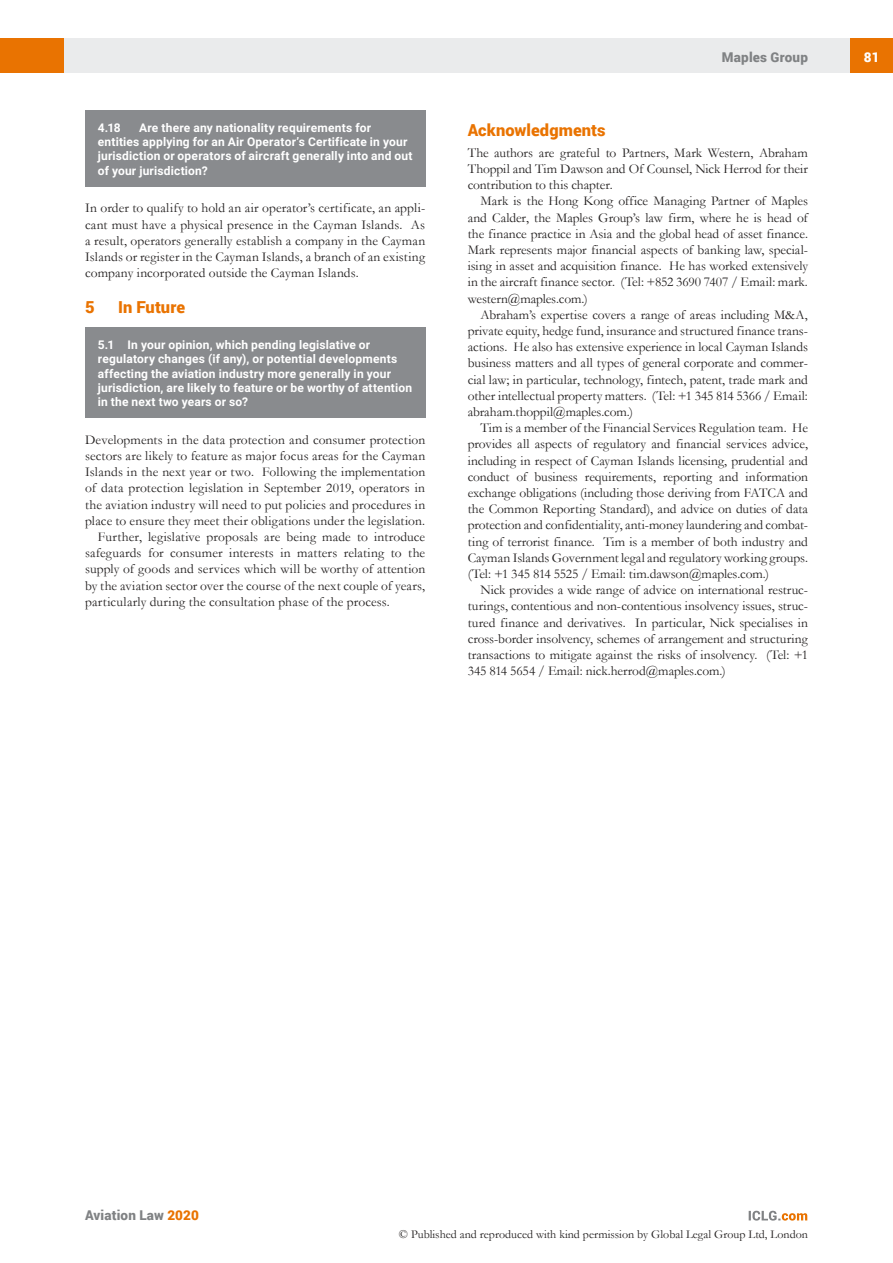
<style>
.page{position:relative;width:893px;height:1263px;background:#fff}
.page>*{position:absolute;margin:0;border:0;box-sizing:border-box;transform-origin:0 0}
.t1{font:900 16.5px "Roboto";letter-spacing:.005em;color:#e97301}
.t2{font:13.5px/16.2px "Garamond";letter-spacing:.005em;color:#221f1f;text-align:justify}
.t3{font:900 13.5px "Roboto";letter-spacing:.015em;color:#808284}
.t4{font:900 13.5px "Roboto";color:#fff}
.t5{font:700 12px/14.4px "Roboto";letter-spacing:.015em;color:#fff}
.t6{font:12px "Garamond";color:#221f1f}
.s1{color:#e97301}
</style>
<div class="page">
<div style="left:64px;top:38px;width:786px;height:34px;background:#eaebec"></div>
<div style="left:850px;top:38px;width:43px;height:34px;background:#e97301"></div>
<div style="left:0;top:38px;width:64px;height:34px;background:#e97301"></div>
<svg style="left:749px;top:1211px;width:58px;height:9px"></svg>
<div style="left:85px;top:111px;width:340px;height:76px;background:#898b8e"></div>
<div style="left:85px;top:328px;width:340px;height:90px;background:#898b8e"></div>
<p class="t5" style="left:98px;top:121px;width:316px;text-indent:41px">Are there any nationality requirements for entities applying for an Air Operator’s Certificate in your jurisdiction or operators of aircraft generally into and out of your jurisdiction?</p>
<p class="t2" style="left:85px;top:200px;width:342px">In order to qualify to hold an air operator’s certificate, an appli&shy;cant must have a physical presence in the Cayman Islands. As a result, operators generally establish a company in the Cayman Islands or register in the Cayman Islands, a branch of an existing company incorporated outside the Cayman Islands.</p>
<p class="t1" style="left:85px;top:300px;width:11px">5</p>
<p class="t1" style="left:118px;top:300px;width:69px">In Future</p>
<p class="t5" style="left:98px;top:338px;width:316px">5.1 In your opinion, which pending legislative or regulatory changes (if any), or potential developments affecting the aviation industry more generally in your jurisdiction, are likely to feature or be worthy of attention in the next two years or so?</p>
<p class="t2" style="left:85px;top:433px;width:342px">Developments in the data protection and consumer protection</p>
<p class="t2" style="left:85px;top:449px;width:342px">sectors are likely to feature as major focus areas for the Cayman</p>
<p class="t2" style="left:85px;top:464px;width:342px">Islands in the next year or two. Following the implementation</p>
<p class="t2" style="left:85px;top:480px;width:342px">of data protection legislation in September 2019, operators in</p>
<p class="t2" style="left:85px;top:498px;width:342px">the aviation industry will need to put policies and procedures in</p>
<p class="t2" style="left:85px;top:514px;width:342px">place to ensure they meet their obligations under the legislation.</p>
<p class="t2" style="left:98px;top:528px;width:329px">Further, legislative proposals are being made to introduce</p>
<p class="t2" style="left:85px;top:546px;width:342px">safeguards for consumer interests in matters relating to the</p>
<p class="t2" style="left:85px;top:562px;width:342px">supply of goods and services which will be worthy of attention</p>
<p class="t2" style="left:85px;top:579px;width:342px">by the aviation sector over the course of the next couple of years,</p>
<p class="t2" style="left:85px;top:595px;width:306px">particularly during the consultation phase of the process.</p>
<p class="t5" style="left:98px;top:121px;width:25px">4.18</p>
<p class="t3" style="left:722px;top:52px;width:87px">Maples Group</p>
<p class="t4" style="left:864px;top:52px;width:17px">81</p>
<p class="t1" style="left:468px;top:124px;width:139px">Acknowledgments</p>
<p class="t2" style="left:468px;top:144px;width:342px">The authors are grateful to Partners, Mark Western, Abraham Thoppil and Tim Dawson and Of Counsel, Nick Herrod for their contribution to this chapter.</p>
<p class="t2" style="left:468px;top:193px;width:342px;text-indent:13px">Mark is the Hong Kong office Managing Partner of Maples and Calder, the Maples Group’s law firm, where he is head of the finance practice in Asia and the global head of asset finance.<br>Mark represents major financial aspects of banking law, special&shy;ising in asset and acquisition finance. He has worked extensively in the aircraft finance sector. (Tel: +852 3690 7407 / Email: mark. western@maples.com.)</p>
<p class="t2" style="left:468px;top:306px;width:342px;text-indent:13px">Abraham’s expertise covers a range of areas including M&amp;A, private equity, hedge fund, insurance and structured finance trans&shy;actions. He also has extensive experience in local Cayman Islands business matters and all types of general corporate and commer&shy;cial law; in particular, technology, fintech, patent, trade mark and other intellectual property matters. (Tel: +1 345 814 5366 / Email: abraham.thoppil@maples.com.)</p>
<p class="t2" style="left:468px;top:420px;width:342px;text-indent:13px">Tim is a member of the Financial Services Regulation team. He provides all aspects of regulatory and financial services advice, including in respect of Cayman Islands licensing, prudential and conduct of business requirements, reporting and information exchange obligations (including those deriving from FATCA and the Common Reporting Standard), and advice on duties of data protection and confidentiality, anti-money laundering and combat&shy;ting of terrorist finance. Tim is a member of both industry and Cayman Islands Government legal and regulatory working groups. (Tel: +1 345 814 5525 / Email: tim.dawson@maples.com.)</p>
<p class="t2" style="left:468px;top:583px;width:342px;text-indent:13px">Nick provides a wide range of advice on international restruc&shy;turings, contentious and non-contentious insolvency issues, struc&shy;tured finance and derivatives. In particular, Nick specialises in cross-border insolvency, schemes of arrangement and structuring transactions to mitigate against the risks of insolvency. (Tel: +1<br>345 814 5654 / Email: nick.herrod@maples.com.)</p>
<p class="t3" style="left:85px;top:1210px;width:115px">Aviation Law <span class="s1">2020</span></p>
<p class="t6" style="left:399px;top:1229px;width:410px">© Published and reproduced with kind permission by Global Legal Group Ltd, London</p>
</div>
